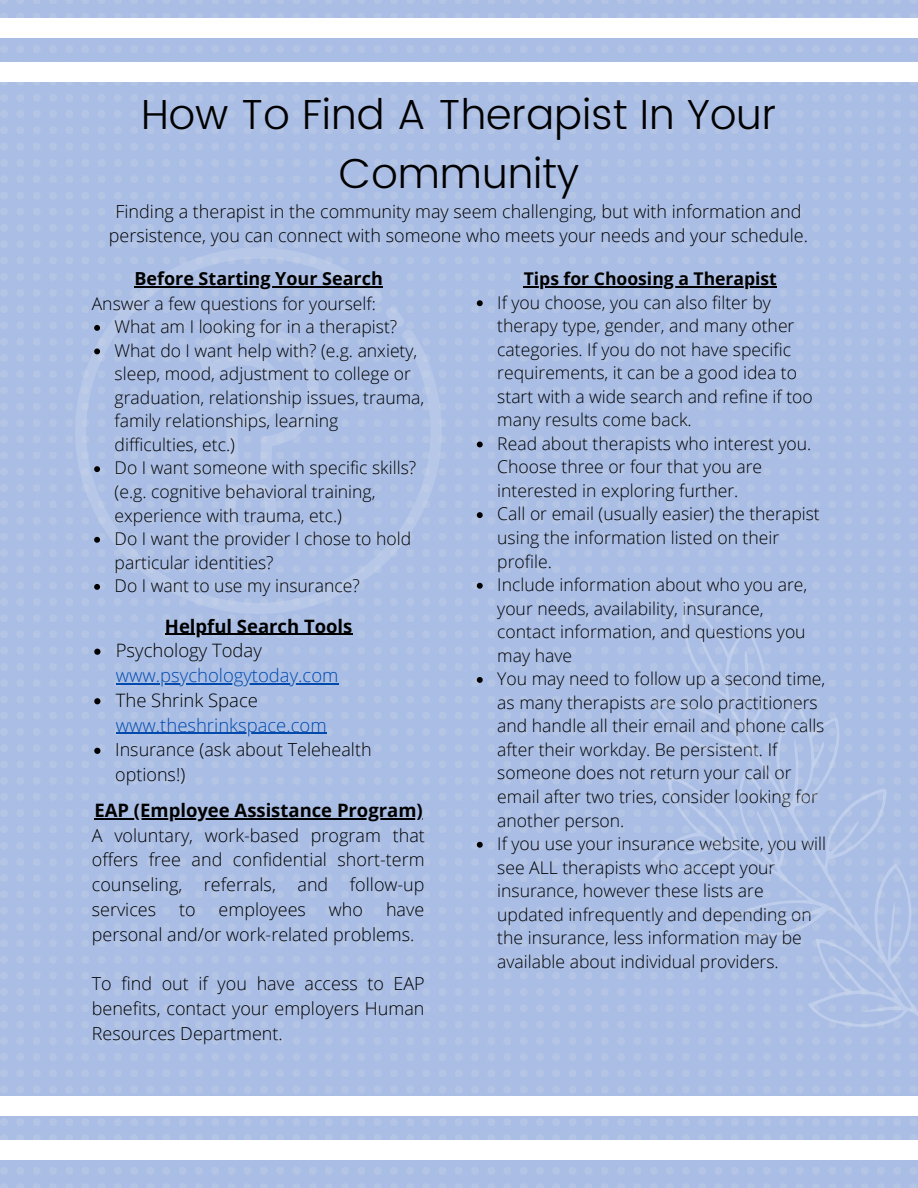
<style>
.page{position:relative;width:918px;height:1188px;background:#fff}
.page>*{position:absolute;margin:0;border:0;box-sizing:border-box;transform-origin:0 0}
.t1{font:300 42px/58.5px "Poppins";color:#000;text-align:center}
.t2{font:700 18.45px "Open Sans";color:#000}
.t3{font:300 18.45px "Open Sans";color:#004aad}
.t4{font:300 18.45px "Open Sans";color:#000}
.t5{font:300 18px/24.8px "Open Sans";color:#000}
.t6{font:700 18px "Open Sans";color:#000}
.t7{font:300 17.55px/23.5px "Open Sans";color:#000}
.t8{font:700 17.55px "Open Sans";color:#000}
</style>
<div class="page">
<img style="left:0;top:0;width:918px;height:1188px">
<svg style="left:75px;top:247px;width:367px;height:367px;fill:#aabee5"></svg>
<svg style="left:385px;top:307px;width:20px;height:21px"></svg>
<svg style="left:200px;top:324px;width:119px;height:213px"></svg>
<svg style="left:477px;top:300px;width:6px;height:6px"></svg>
<svg style="left:477px;top:442px;width:6px;height:5px"></svg>
<svg style="left:477px;top:512px;width:6px;height:6px"></svg>
<svg style="left:477px;top:583px;width:6px;height:6px"></svg>
<svg style="left:477px;top:677px;width:6px;height:6px"></svg>
<svg style="left:477px;top:842px;width:6px;height:6px"></svg>
<hr style="left:524px;top:286px;width:253px;height:1px;background:#000">
<div style="left:0;top:1140px;width:918px;height:20px;background:#fff"></div>
<div style="left:0;top:1096px;width:918px;height:20px;background:#fff"></div>
<div style="left:0;top:62px;width:917px;height:20px;background:#fff"></div>
<div style="left:0;top:18px;width:917px;height:20px;background:#fff"></div>
<svg style="left:596px;top:594px;width:322px;height:458px;fill:#aabee5"></svg>
<svg style="left:94px;top:325px;width:6px;height:6px"></svg>
<svg style="left:94px;top:348px;width:6px;height:6px"></svg>
<svg style="left:94px;top:466px;width:6px;height:6px"></svg>
<svg style="left:94px;top:537px;width:6px;height:6px"></svg>
<svg style="left:94px;top:584px;width:6px;height:6px"></svg>
<hr style="left:134px;top:286px;width:249px;height:1px;background:#000">
<svg style="left:94px;top:649px;width:6px;height:6px"></svg>
<hr style="left:116px;top:683px;width:222px;height:2px;background:#004aad">
<svg style="left:94px;top:698px;width:6px;height:6px"></svg>
<hr style="left:116px;top:733px;width:211px;height:1px;background:#004aad">
<svg style="left:94px;top:748px;width:6px;height:6px"></svg>
<hr style="left:165px;top:634px;width:187px;height:1px;background:#000">
<hr style="left:95px;top:818px;width:328px;height:1px;background:#000">
<h1 class="t1" style="left:141px;top:85px;width:637px">How To Find A Therapist In Your<br>Community</h1>
<p class="t5" style="left:109px;top:198px;width:701px;text-align:center">Finding a therapist in the community may seem challenging, but with information and persistence, you can connect with someone who meets your needs and your schedule.</p>
<p class="t6" style="left:134px;top:266px;width:250px">Before Starting Your Search</p>
<p class="t7" style="left:92px;top:291px;width:286px">Answer a few questions for yourself:</p>
<p class="t7" style="left:115px;top:315px;width:311px">What am I looking for in a therapist?<br>What do I want help with? (e.g. anxiety, sleep, mood, adjustment to college or graduation, relationship issues, trauma, family relationships, learning difficulties, etc.)<br>Do I want someone with specific skills? (e.g. cognitive behavioral training, experience with trauma, etc.)<br>Do I want the provider I chose to hold particular identities?<br>Do I want to use my insurance?</p>
<p class="t2" style="left:165px;top:613px;width:189px">Helpful Search Tools</p>
<p class="t4" style="left:116px;top:638px;width:148px">Psychology Today</p>
<p class="t3" style="left:116px;top:662px;width:224px">www.psychologytoday.com</p>
<p class="t4" style="left:116px;top:687px;width:144px">The Shrink Space</p>
<p class="t3" style="left:116px;top:712px;width:212px">www.theshrinkspace.com</p>
<p class="t5" style="left:115px;top:737px;width:258px">Insurance (ask about Telehealth options!)</p>
<p class="t2" style="left:95px;top:797px;width:330px">EAP (Employee Assistance Program)</p>
<p class="t5" style="left:92px;top:822px;width:335px;text-align:justify">A voluntary, work-based program that offers free and confidential short-term counseling, referrals, and follow-up services</p>
<p class="t5" style="left:92px;top:897px;width:334px;text-indent:294px">have personal and/or work-related problems.</p>
<p class="t5" style="left:92px;top:971px;width:335px;text-align:justify">To find out if you have access to EAP benefits, contact your employers Human Resources Department.</p>
<p class="t5" style="left:179px;top:897px;width:18px">to</p>
<p class="t5" style="left:219px;top:897px;width:89px">employees</p>
<p class="t5" style="left:329px;top:897px;width:36px">who</p>
<p class="t8" style="left:524px;top:266px;width:255px">Tips for Choosing a Therapist</p>
<p class="t7" style="left:497px;top:290px;width:330px">If you choose, you can also filter by therapy type, gender, and many other categories. If you do not have specific requirements, it can be a good idea to start with a wide search and refine if too many results come back.<br>Read about therapists who interest you.<br>Choose three or four that you are interested in exploring further.<br>Call or email (usually easier) the therapist using the information listed on their profile.<br>Include information about who you are, your needs, availability, insurance, contact information, and questions you may have<br>You may need to follow up a second time, as many therapists are solo practitioners and handle all their email and phone calls after their workday. Be persistent. If someone does not return your call or email after two tries, consider looking for another person.<br>If you use your insurance website, you will see ALL therapists who accept your insurance, however these lists are updated infrequently and depending on the insurance, less information may be available about individual providers.</p>
</div>
